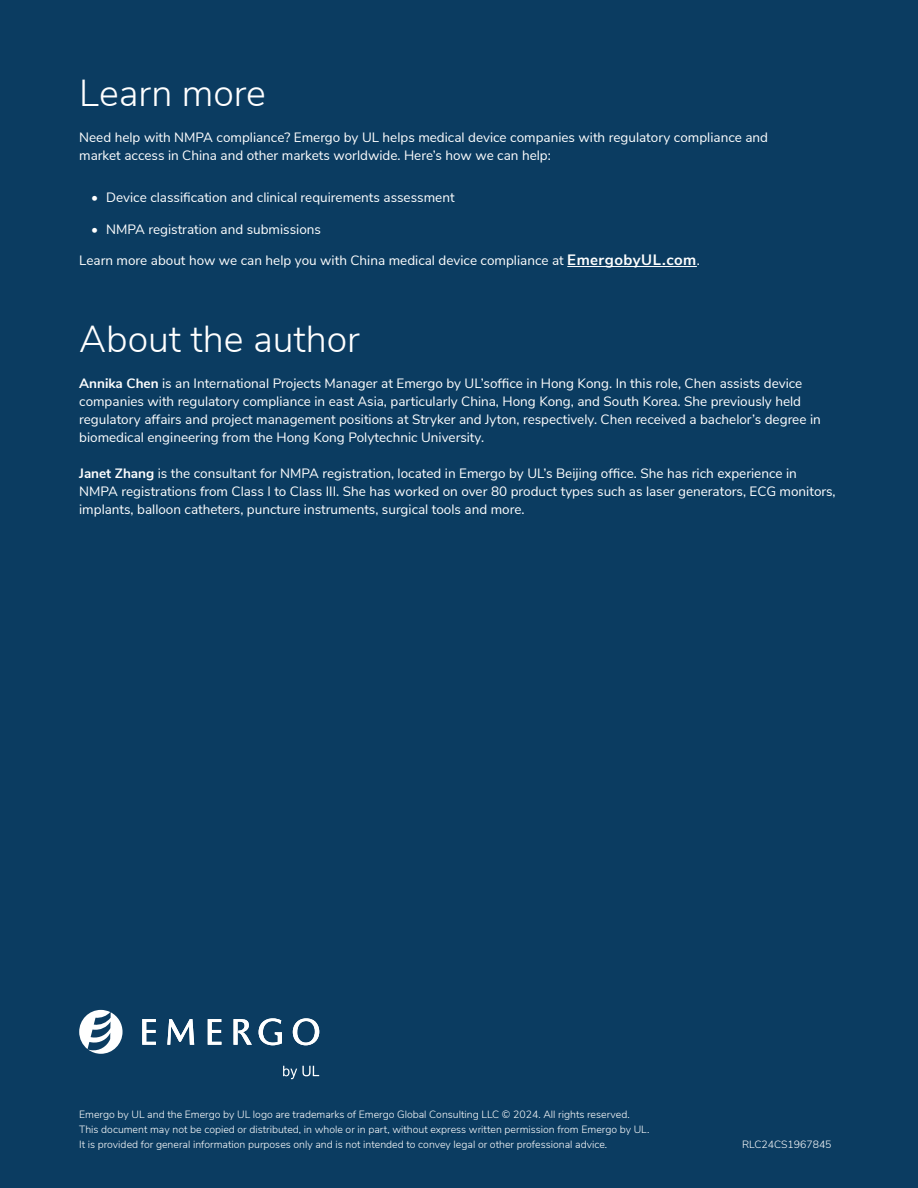
<style>
.page{position:relative;width:918px;height:1188px;background:#0b3c61}
.page>*{position:absolute;margin:0;border:0;box-sizing:border-box;transform-origin:0 0}
.t1{font:300 37.5px "Nunito Sans";color:#fff}
.t2{font:13.5px/18px "Nunito Sans";color:#fff}
.t3{font:300 10.5px/15px "Nunito Sans";color:#fff}
.s1{font-weight:700;font-size:15px}
.s2{font-weight:700}
</style>
<div class="page">
<hr style="left:567px;top:266px;width:130px;height:1px;background:#fff">
<svg style="left:79px;top:1010px;width:44px;height:44px"></svg>
<svg style="left:142px;top:1019px;width:14px;height:26px"></svg>
<svg style="left:167px;top:1019px;width:27px;height:26px"></svg>
<svg style="left:208px;top:1019px;width:13px;height:26px"></svg>
<svg style="left:234px;top:1019px;width:18px;height:26px"></svg>
<svg style="left:259px;top:1018px;width:23px;height:27px"></svg>
<svg style="left:293px;top:1018px;width:26px;height:27px"></svg>
<svg style="left:283px;top:1066px;width:36px;height:13px"></svg>
<h1 class="t1" style="left:79px;top:65px;width:188px">Learn more</h1>
<p class="t2" style="left:79px;top:127px;width:690px">Need help with NMPA compliance? Emergo by UL helps medical device companies with regulatory compliance and market access in China and other markets worldwide. Here’s how we can help:</p>
<p class="t2" style="left:91px;top:188px;width:365px">• Device classification and clinical requirements assessment</p>
<p class="t2" style="left:91px;top:219px;width:231px">• NMPA registration and submissions</p>
<p class="t2" style="left:79px;top:251px;width:622px">Learn more about how we can help you with China medical device compliance at <span class="s1">EmergobyUL.com</span>.</p>
<h1 class="t1" style="left:79px;top:312px;width:282px">About the author</h1>
<p class="t2" style="left:79px;top:374px;width:743px"><span class="s2">Annika Chen</span> is an International Projects Manager at Emergo by UL’soffice in Hong Kong. In this role, Chen assists device companies with regulatory compliance in east Asia, particularly China, Hong Kong, and South Korea. She previously held regulatory affairs and project management positions at Stryker and Jyton, respectively. Chen received a bachelor’s degree in biomedical engineering from the Hong Kong Polytechnic University.</p>
<p class="t2" style="left:79px;top:464px;width:758px"><span class="s2">Janet Zhang</span> is the consultant for NMPA registration, located in Emergo by UL’s Beijing office. She has rich experience in<br>NMPA registrations from Class I to Class III. She has worked on over 80 product types such as laser generators, ECG monitors, implants, balloon catheters, puncture instruments, surgical tools and more.</p>
<p class="t3" style="left:79px;top:1106px;width:572px">Emergo by UL and the Emergo by UL logo are trademarks of Emergo Global Consulting LLC © 2024. All rights reserved.<br>This document may not be copied or distributed, in whole or in part, without express written permission from Emergo by UL.<br>It is provided for general information purposes only and is not intended to convey legal or other professional advice.</p>
<p class="t3" style="left:742px;top:1136px;width:91px">RLC24CS1967845</p>
</div>
